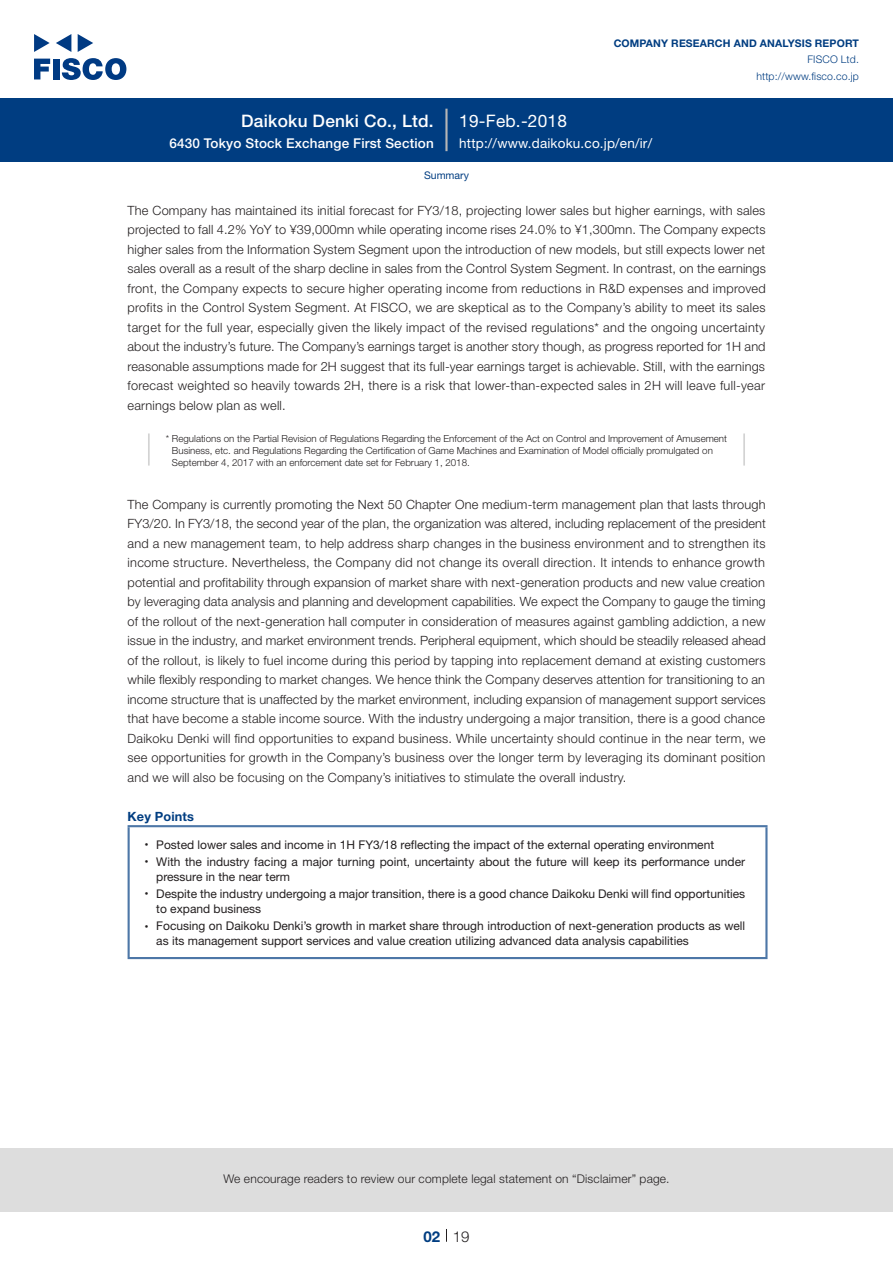
<style>
.page{position:relative;width:893px;height:1263px;background:#fff}
.page>*{position:absolute;margin:0;border:0;box-sizing:border-box;transform-origin:0 0}
.t1{font:500 17.25px "Helvetica Neue LT Std";letter-spacing:.015em;color:#fff}
.t2{font:17.25px "Helvetica Neue LT Std";letter-spacing:.015em;color:#fff}
.t3{font:300 15px "Helvetica Neue LT Std";color:#231f20}
.t4{font:700 15px "Helvetica Neue LT Std";color:#003d81}
.t5{font:500 13.5px "Helvetica Neue LT Std";letter-spacing:.015em;color:#fff}
.t6{font:13.5px "Helvetica Neue LT Std";letter-spacing:.015em;color:#fff}
.本文_e{font:300 12.75px/19.5px "Helvetica Neue LT Std";letter-spacing:.015em;color:#231f20;text-align:justify}
.Key_Points_e{font:700 12.75px "Helvetica Neue LT Std";letter-spacing:.015em;color:#003d81}
.Key_Points中_e{font:12px "Helvetica Neue LT Std";color:#231f20}
.t7{font:300 12px "Helvetica Neue LT Std";letter-spacing:.015em;color:#231f20}
.t8{font:700 10.5px "Helvetica Neue LT Std";letter-spacing:.015em;color:#003d81}
.t9{font:300 10.5px/16.5px "Helvetica Neue LT Std";letter-spacing:.015em;color:#003d81;text-align:right}
.ヘッダー_e{font:10.5px "Helvetica Neue LT Std";color:#003d81}
.表組み基本スタイル_en{font:300 9.75px/12px "Helvetica Neue LT Std";color:#231f20}
.Key_Points中_e-2{font:7.2px "Helvetica Neue LT Std";color:#231f20}
</style>
<div class="page">
<div style="left:0;top:1148px;width:893px;height:64px;background:#ddd"></div>
<svg style="left:34px;top:59px;width:16px;height:20px"></svg>
<div style="left:53px;top:59px;width:6px;height:20px;background:#003a83"></div>
<svg style="left:62px;top:58px;width:64px;height:22px"></svg>
<svg style="left:34px;top:34px;width:16px;height:18px"></svg>
<svg style="left:78px;top:34px;width:15px;height:18px"></svg>
<svg style="left:56px;top:34px;width:15px;height:18px"></svg>
<div style="left:0;top:98px;width:893px;height:64px;background:#003d81"></div>
<hr style="left:445px;top:109px;width:3px;height:42px;background:#b5b5b6">
<svg style="left:446px;top:1229px;width:1px;height:13px"></svg>
<hr style="left:148px;top:433px;width:2px;height:33px;background:#d3d3d3">
<hr style="left:743px;top:433px;width:2px;height:33px;background:#d3d3d3">
<hr style="left:128px;top:827px;width:2px;height:130px;background:#4d77a7">
<hr style="left:128px;top:825px;width:639px;height:2px;background:#4d77a7">
<hr style="left:765px;top:827px;width:2px;height:130px;background:#4d77a7">
<hr style="left:128px;top:957px;width:639px;height:2px;background:#4d77a7">
<h1 class="t1" style="left:241px;top:110px;width:194px">Daikoku Denki Co., Ltd.</h1>
<p class="t5" style="left:169px;top:135px;width:266px">6430 Tokyo Stock Exchange First Section</p>
<h1 class="t2" style="left:459px;top:110px;width:109px">19-Feb.-2018</h1>
<p class="t8" style="left:614px;top:37px;width:247px">COMPANY RESEARCH AND ANALYSIS REPORT</p>
<p class="t9" style="left:756px;top:51px;width:104px">FISCO Ltd. http://www.fisco.co j p.</p>
<p class="t6" style="left:459px;top:135px;width:194px">http://www.daikoku. c o j p. / e n /i r/</p>
<p class="ヘッダー_e" style="left:424px;top:169px;width:46px">Summary</p>
<p class="本文_e" style="left:128px;top:200px;width:640px">The Company has maintained its initial forecast for FY3/18, projecting lower sales but higher earnings, with sales projected to fall 4.2% YoY to ¥39,000mn while operating income rises 24.0% to ¥1,300mn. The Company expects higher sales from the Information System Segment upon the introduction of new models, but still expects lower net sales overall as a result of the sharp decline in sales from the Control System Segment In. contrast, on the earnings front, the Company expects to secure higher operating income from reductions in R&amp;D expenses and improved profits in the Control System Segment. At FISCO, we are skeptical as to the Company s’ ability to meet its sales target for the full year, especially given the likely impact of the revised regulations* and the ongoing uncertainty about the industry s’ future. The Company s’ earnings target is another story though, as progress reported for H1 and reasonable assumptions made for H2 suggest that its full-year earnings target is achievable. Still, with the earnings forecast weighted so heavily towards H2 , there is a risk that lower-than-expected sales in H2 will leave full-year earnings below plan as well.</p>
<p class="表組み基本スタイル_en" style="left:172px;top:432px;width:557px;text-indent:-6px">* Regulations on the Partial Revision of Regulations Regarding the Enforcement of the Act on Control and Improvement of Amusement<br>Business, etc. and Regulations Regarding the Certification of Game Machines and Examination of Model officially promulgated on<br>September 4, 2017 with an enforcement date set for February 1, 2018.</p>
<p class="本文_e" style="left:128px;top:494px;width:640px">The Company is currently promoting the Next 50 Chapter One medium-term management plan that lasts through FY3/20. In FY3/18, the second year of the plan, the organization was altered, including replacement of the president and a new management team, to help address sharp changes in the business environment and to strengthen its income structure. Nevertheless, the Company did not change its overall direction It. intends to enhance growth potential and profitability through expansion of market share with next-generation products and new value creation by leveraging data analysis and planning and development capabilities. We expect the Company to gauge the timing of the rollout of the next-generation hall computer in consideration of measures against gambling addiction a, new issue in the industry, and market environment trends. Peripheral equipment, which should be steadily released ahead of the rollout is, likely to fuel income during this period by tapping into replacement demand at existing customers while flexibly responding to market changes. We hence think the Company deserves attention for transitioning to an income structure that is unaffected by the market environment, including expansion of management support services that have become a stable income source. With the industry undergoing a major transition, there is a good chance Daikoku Denki will find opportunities to expand business. While uncertainty should continue in the near term, we see opportunities for growth in the Company s’ business over the longer term by leveraging its dominant position and we will also be focusing on the Company s’ initiatives to stimulate the overall industry.</p>
<p class="Key_Points_e" style="left:128px;top:808px;width:68px">Key Points</p>
<p class="Key_Points中_e" style="left:156px;top:837px;width:559px">Posted lower sales and income in H1 FY3/18 reflecting the impact of the external operating environment</p>
<p class="Key_Points中_e-2" style="left:145px;top:840px;width:5px">•</p>
<p class="Key_Points中_e-2" style="left:145px;top:857px;width:5px">•</p>
<p class="Key_Points中_e-2" style="left:145px;top:889px;width:5px">•</p>
<p class="Key_Points中_e-2" style="left:145px;top:922px;width:5px">•</p>
<p class="Key_Points中_e" style="left:156px;top:855px;width:590px">With the industry facing a major turning point, uncertainty about the future will keep its performance under</p>
<p class="Key_Points中_e" style="left:156px;top:870px;width:135px">pressure in the near term</p>
<p class="Key_Points中_e" style="left:156px;top:887px;width:590px">Despite the industry undergoing a major transition, there is a good chance Daikoku Denki will find opportunities</p>
<p class="Key_Points中_e" style="left:156px;top:902px;width:106px">to expand business</p>
<p class="Key_Points中_e" style="left:156px;top:919px;width:590px">Focusing on Daikoku Denki s’ growth in market share through introduction of next-generation products as well</p>
<p class="Key_Points中_e" style="left:156px;top:934px;width:534px">as its management support services and value creation utilizing advanced data analysis capabilities</p>
<p class="t7" style="left:223px;top:1171px;width:448px">We encourage readers to review our complete legal statement on “Disclaimer” page.</p>
<p class="t4" style="left:423px;top:1227px;width:18px">02</p>
<p class="t3" style="left:453px;top:1227px;width:18px">19</p>
</div>
